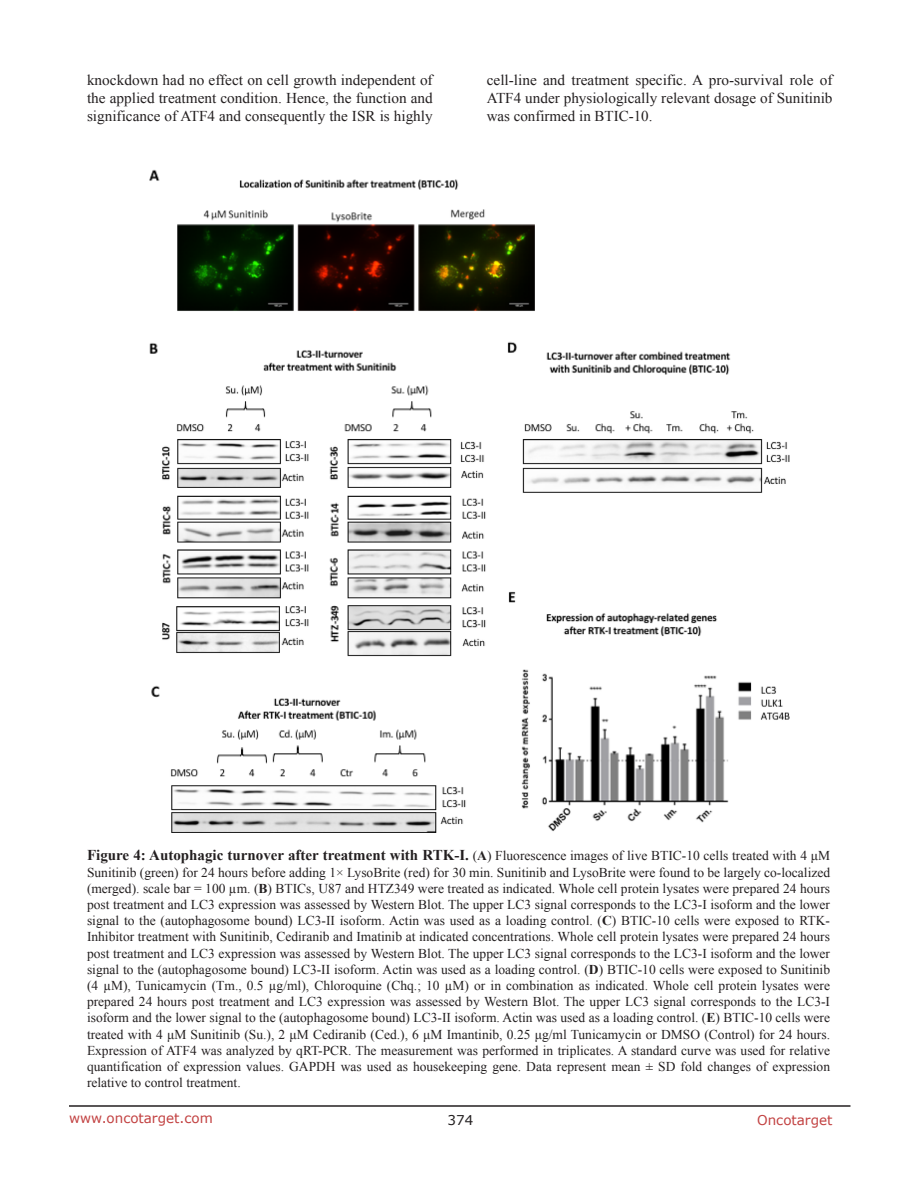
<style>
.page{position:relative;width:918px;height:1188px;background:#fff}
.page>*{position:absolute;margin:0;border:0;box-sizing:border-box;transform-origin:0 0}
.BodyText{font:15px/18px "Times New Roman";color:#231f20;text-align:justify}
.Figuretrx{font:13.5px/16.2px "Times New Roman";color:#231f20;text-align:justify}
.t1{font:13.5px "Verdana";color:#c24141}
.t2{font:13.5px "Verdana";color:#231f20}
.s1{font-weight:700;font-size:15px}
.s2{font-weight:700}
</style>
<div class="page">
<hr style="left:69px;top:1105px;width:781px;height:2px;background:#231f20">
<img style="left:149px;top:169px;width:640px;height:663px">
<p class="BodyText" style="left:87px;top:71px;width:347px">knockdown had no effect on cell growth independent of the applied treatment condition. Hence, the function and significance of ATF4 and consequently the ISR is highly</p>
<p class="BodyText" style="left:487px;top:71px;width:347px">cell-line and treatment specific. A pro-survival role of ATF4 under physiologically relevant dosage of Sunitinib was confirmed in BTIC-10.</p>
<p class="Figuretrx" style="left:87px;top:848px;width:745px"><span class="s1">Figure 4: Autophagic turnover after treatment with RTK-I.</span> (<span class="s2">A</span>) Fluorescence images of live BTIC-10 cells treated with 4 μM Sunitinib (green) for 24 hours before adding 1× LysoBrite (red) for 30 min. Sunitinib and LysoBrite were found to be largely co-localized (merged). scale bar = 100 µm. (<span class="s2">B</span>) BTICs, U87 and HTZ349 were treated as indicated. Whole cell protein lysates were prepared 24 hours post treatment and LC3 expression was assessed by Western Blot. The upper LC3 signal corresponds to the LC3-I isoform and the lower signal to the (autophagosome bound) LC3-II isoform. Actin was used as a loading control. (<span class="s2">C</span>) BTIC-10 cells were exposed to RTK-Inhibitor treatment with Sunitinib, Cediranib and Imatinib at indicated concentrations. Whole cell protein lysates were prepared 24 hours post treatment and LC3 expression was assessed by Western Blot. The upper LC3 signal corresponds to the LC3-I isoform and the lower signal to the (autophagosome bound) LC3-II isoform. Actin was used as a loading control. (<span class="s2">D</span>) BTIC-10 cells were exposed to Sunitinib (4 µM), Tunicamycin (Tm., 0.5 µg/ml), Chloroquine (Chq.; 10 µM) or in combination as indicated. Whole cell protein lysates were prepared 24 hours post treatment and LC3 expression was assessed by Western Blot. The upper LC3 signal corresponds to the LC3-I isoform and the lower signal to the (autophagosome bound) LC3-II isoform. Actin was used as a loading control. (<span class="s2">E</span>) BTIC-10 cells were treated with 4 μM Sunitinib (Su.), 2 μM Cediranib (Ced.), 6 μM Imantinib, 0.25 μg/ml Tunicamycin or DMSO (Control) for 24 hours.<br>Expression of ATF4 was analyzed by qRT-PCR. The measurement was performed in triplicates. A standard curve was used for relative quantification of expression values. GAPDH was used as housekeeping gene. Data represent mean ± SD fold changes of expression relative to control treatment.</p>
<p class="t1" style="left:69px;top:1109px;width:145px">www.oncotarget.com</p>
<p class="t2" style="left:448px;top:1111px;width:27px">374</p>
<p class="t1" style="left:757px;top:1111px;width:77px">Oncotarget</p>
</div>
